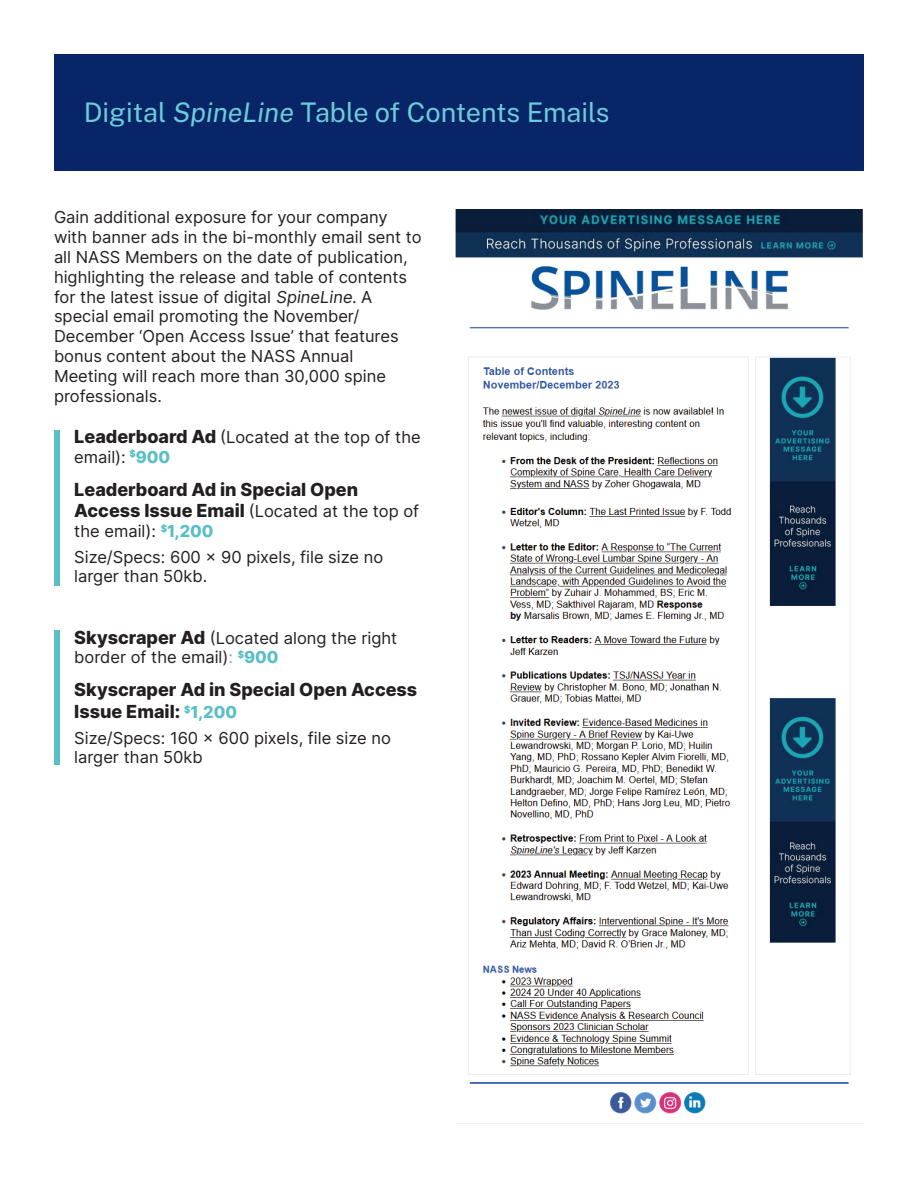
<style>
.page{position:relative;width:918px;height:1188px;background:#fff}
.page>*{position:absolute;margin:0;border:0;box-sizing:border-box;transform-origin:0 0}
.t1{font:27px "Public Sans";color:#6dccda}
.t2{font:800 18px/21.6px "Inter";color:#231f20}
.t3{font:16.5px/19.8px "Inter";color:#231f20}
.s1{font-style:italic}
.s2{font-weight:800;font-size:18px}
.s3{font-weight:800;color:#58bec7}
.s4{color:#58bec7}
.s5{font-size:16.5px;color:#58bec7}
</style>
<div class="page">
<div style="left:54px;top:54px;width:810px;height:117px;background:#072567"></div>
<div style="left:54px;top:431px;width:5px;height:155px;background:#58bec7"></div>
<div style="left:54px;top:630px;width:5px;height:135px;background:#58bec7"></div>
<img style="left:456px;top:209px;width:408px;height:915px">
<h1 class="t1" style="left:84px;top:95px;width:527px">Digital <span class="s1">SpineLine</span> Table of Contents Emails</h1>
<p class="t3" style="left:54px;top:207px;width:369px">Gain additional exposure for your company with banner ads in the bi-monthly email sent to all NASS Members on the date of publication, highlighting the release and table of contents for the latest issue of digital SpineLine. A special email promoting the November/ December ‘Open Access Issue’ that features bonus content about the NASS Annual<br>Meeting will reach more than 30,000 spine professionals.</p>
<p class="t3" style="left:74px;top:427px;width:348px"><span class="s2">Leaderboard Ad</span> (Located at the top of the email): <sup>$</sup><span class="s3">900</span></p>
<p class="t2" style="left:74px;top:478px;width:285px">Leaderboard Ad in Special Open</p>
<p class="t3" style="left:74px;top:501px;width:347px"><span class="s2">Access Issue Email</span> (Located at the top of the email): <sup>$</sup><span class="s3">1,200</span></p>
<p class="t3" style="left:74px;top:546px;width:311px">Size/Specs: 600 x 90 pixels, file size no larger than 50kb.</p>
<p class="t3" style="left:74px;top:627px;width:325px"><span class="s2">Skyscraper Ad</span> (Located along the right border of the email)<span class="s4">:</span> <sup>$</sup><span class="s3">900</span></p>
<p class="t2" style="left:74px;top:679px;width:345px">Skyscraper Ad in Special Open Access<br>Issue Email: <sup>$</sup><span class="s5">1,200</span></p>
<p class="t3" style="left:74px;top:727px;width:318px">Size/Specs: 160 x 600 pixels, file size no larger than 50kb</p>
</div>
